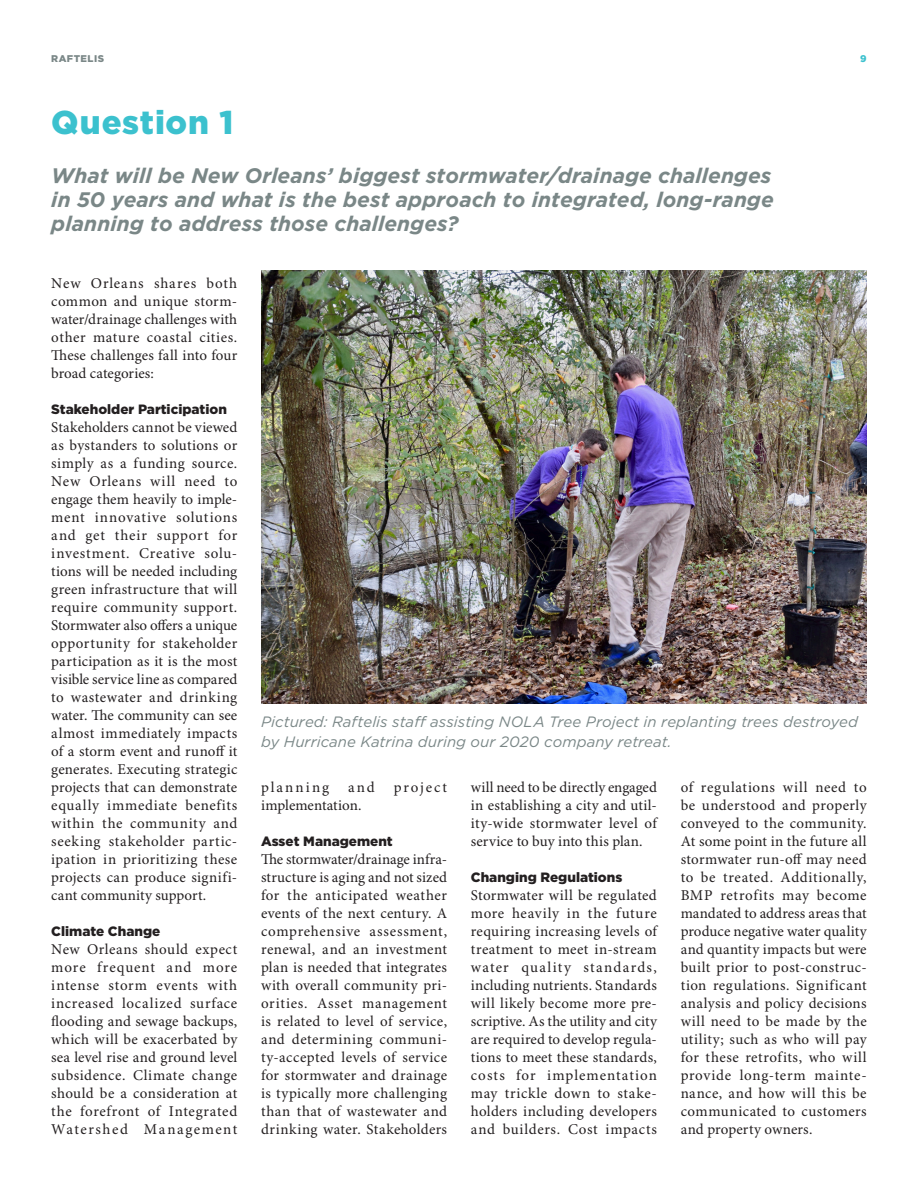
<style>
.page{position:relative;width:918px;height:1188px;background:#fff}
.page>*{position:absolute;margin:0;border:0;box-sizing:border-box;transform-origin:0 0}
.Section-H1{font:900 33px "Gotham";letter-spacing:.025em;color:#3cc1ce}
.Section-H2{font:italic 700 21px/24px "Gotham";color:#7a8787;text-align:justify}
.Body{font:15px/18px "Minion Pro";letter-spacing:.025em;color:#231f20;text-align:justify}
.numbering{font:italic 15px/19.5px "Gotham";letter-spacing:.005em;color:#7a8787}
.Body-2{font:15px "Minion Pro";letter-spacing:-.005em;color:#231f20}
.Body-3{font:15px "Minion Pro";letter-spacing:.14em;color:#231f20}
.Body-4{font:15px "Minion Pro";letter-spacing:.12em;color:#231f20}
.Scope_H2{font:900 13.5px "Gotham";color:#231f20}
.t1{font:900 9.75px "Gotham";letter-spacing:.05em;color:#7a8787}
.t2{font:900 9.75px "Gotham";color:#3cc1ce}
</style>
<div class="page">
<img style="left:261px;top:270px;width:606px;height:434px">
<p class="t1" style="left:51px;top:52px;width:54px">RAFTELIS</p>
<p class="t2" style="left:860px;top:52px;width:8px">9</p>
<p class="Section-H1" style="left:51px;top:100px;width:184px">Question 1</p>
<p class="Section-H2" style="left:51px;top:164px;width:724px">What will be New Orleans’ biggest stormwater/drainage challenges in 50 years and what is the best approach to integrated, long-range planning to address those challenges?</p>
<p class="Body" style="left:51px;top:275px;width:188px">New Orleans shares both common and unique storm&shy;water/drainage challenges with other mature coastal cities.<br>These challenges fall into four broad categories:</p>
<p class="Scope_H2" style="left:51px;top:400px;width:177px">Stakeholder Participation</p>
<p class="Body" style="left:51px;top:419px;width:188px">Stakeholders cannot be viewed as bystanders to solutions or simply as a funding source.<br>New Orleans will need to engage them heavily to imple&shy;ment innovative solutions and get their support for investment. Creative solu&shy;tions will be needed including green infrastructure that will require community support.<br>Stormwater also offers a unique opportunity for stakeholder participation as it is the most visible service line as compared to wastewater and drinking water. The community can see almost immediately impacts of a storm event and runoff it generates. Executing strategic projects that can demonstrate equally immediate benefits within the community and seeking stakeholder partic&shy;ipation in prioritizing these projects can produce signifi&shy;cant community support.</p>
<p class="Scope_H2" style="left:51px;top:922px;width:111px">Climate Change</p>
<p class="Body" style="left:51px;top:941px;width:188px">New Orleans should expect more frequent and more intense storm events with increased localized surface flooding and sewage backups, which will be exacerbated by sea level rise and ground level subsidence. Climate change should be a consideration at the forefront of Integrated Watershed Management</p>
<p class="numbering" style="left:261px;top:712px;width:598px">Pictured: Raftelis staff assisting NOLA Tree Project in replanting trees destroyed by Hurricane Katrina during our 2020 company retreat.</p>
<p class="Body" style="left:471px;top:779px;width:188px">will need to be directly engaged in establishing a city and util&shy;ity-wide stormwater level of service to buy into this plan.</p>
<p class="Scope_H2" style="left:471px;top:868px;width:153px">Changing Regulations</p>
<p class="Body" style="left:471px;top:887px;width:188px">Stormwater will be regulated more heavily in the future requiring increasing levels of treatment to meet in-stream water quality standards, including nutrients. Standards will likely become more pre&shy;scriptive. As the utility and city are required to develop regula&shy;tions to meet these standards, costs for implementation may trickle down to stake&shy;holders including developers and builders. Cost impacts</p>
<p class="Body-3" style="left:261px;top:778px;width:69px">planning</p>
<p class="Body" style="left:348px;top:779px;width:28px">and</p>
<p class="Body-4" style="left:394px;top:778px;width:55px">project</p>
<p class="Body-2" style="left:261px;top:796px;width:102px">implementation.</p>
<p class="Scope_H2" style="left:261px;top:832px;width:133px">Asset Management</p>
<p class="Body" style="left:261px;top:851px;width:188px">The stormwater/drainage infra&shy;structure is aging and not sized for the anticipated weather events of the next century. A comprehensive assessment, renewal, and an investment plan is needed that integrates with overall community pri&shy;orities. Asset management is related to level of service, and determining communi&shy;ty-accepted levels of service for stormwater and drainage is typically more challenging than that of wastewater and drinking water. Stakeholders</p>
<p class="Body" style="left:681px;top:779px;width:188px">of regulations will need to be understood and properly conveyed to the community.<br>At some point in the future all stormwater run-off may need to be treated. Additionally, BMP retrofits may become mandated to address areas that produce negative water quality and quantity impacts but were built prior to post-construc&shy;tion regulations. Significant analysis and policy decisions will need to be made by the utility; such as who will pay for these retrofits, who will provide long-term mainte&shy;nance, and how will this be communicated to customers and property owners.</p>
</div>
